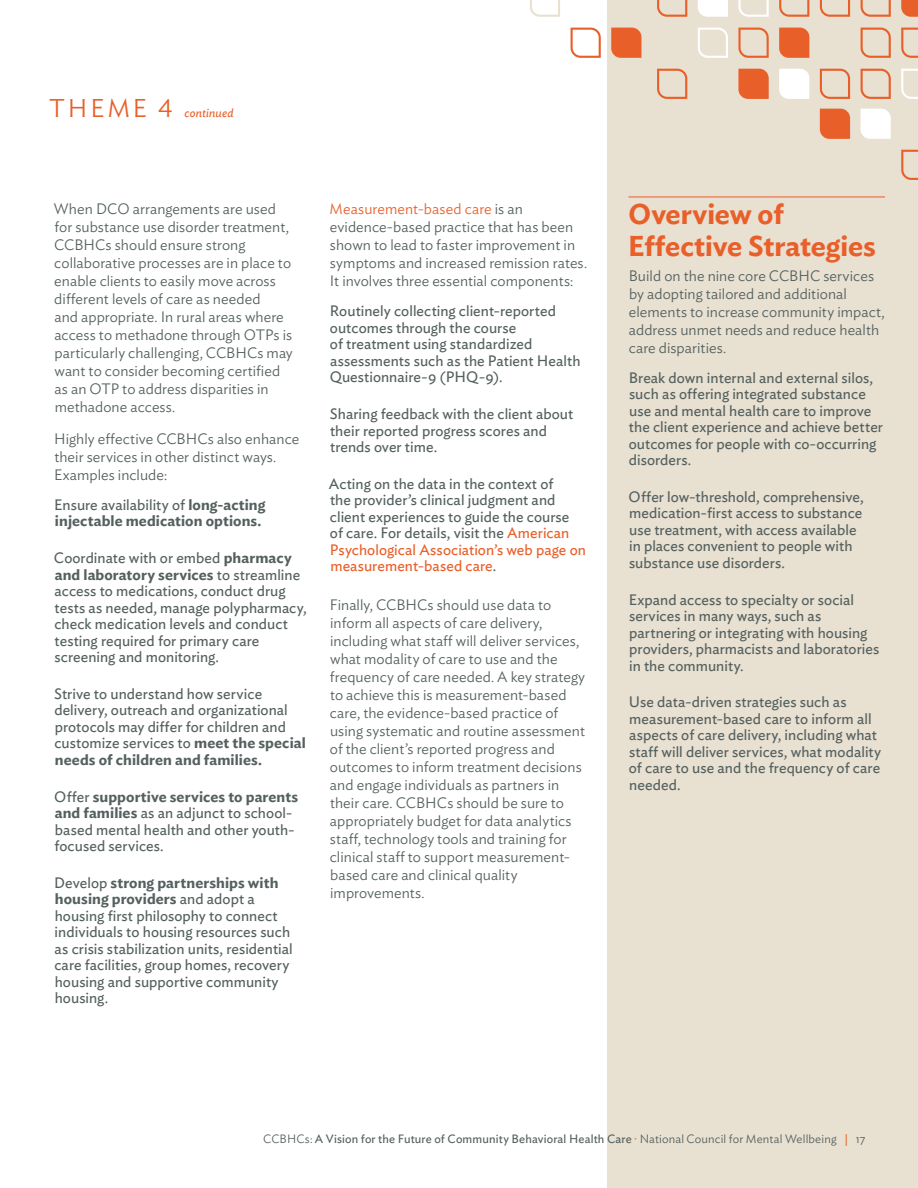
<style>
.page{position:relative;width:918px;height:1188px;background:#fff}
.page>*{position:absolute;margin:0;border:0;box-sizing:border-box;transform-origin:0 0}
.t1{font:600 28.5px/31.5px "Ideal Sans";color:#e95f29}
.t2{font:15px/16.5px "Ideal Sans";letter-spacing:.005em;color:#54605f}
.t3{font:300 15px/18px "Ideal Sans";letter-spacing:.005em;color:#54605f}
.t4{font:600 15px/16.5px "Ideal Sans";letter-spacing:.005em;color:#54605f}
.t5{font:12px "Ideal Sans";letter-spacing:.01em;color:#54605f}
.t6{font:italic 12px "Ideal Sans";letter-spacing:.01em;color:#e95f29}
.s1{font-weight:300;font-style:normal;font-size:25.5px}
.s2{font-weight:400}
.s3{font-weight:600}
.s4{color:#e95f29}
.s5{font-weight:300}
</style>
<div class="page">
<div style="left:608px;top:0;width:310px;height:1188px;background:#e8e0d1"></div>
<svg style="left:657px;top:0;width:30px;height:17px"></svg>
<svg style="left:698px;top:0;width:30px;height:17px"></svg>
<svg style="left:738px;top:0;width:31px;height:17px"></svg>
<svg style="left:779px;top:0;width:30px;height:17px"></svg>
<svg style="left:820px;top:0;width:30px;height:17px"></svg>
<svg style="left:861px;top:0;width:30px;height:17px"></svg>
<svg style="left:901px;top:0;width:17px;height:17px"></svg>
<svg style="left:698px;top:28px;width:30px;height:30px"></svg>
<svg style="left:738px;top:28px;width:31px;height:30px"></svg>
<svg style="left:779px;top:28px;width:30px;height:30px"></svg>
<svg style="left:861px;top:28px;width:30px;height:30px"></svg>
<svg style="left:901px;top:28px;width:17px;height:30px"></svg>
<svg style="left:738px;top:69px;width:31px;height:30px"></svg>
<svg style="left:779px;top:69px;width:30px;height:30px"></svg>
<svg style="left:820px;top:69px;width:30px;height:30px"></svg>
<svg style="left:861px;top:69px;width:30px;height:30px"></svg>
<svg style="left:901px;top:69px;width:17px;height:30px"></svg>
<svg style="left:657px;top:69px;width:30px;height:30px"></svg>
<svg style="left:820px;top:109px;width:30px;height:30px"></svg>
<svg style="left:861px;top:109px;width:30px;height:30px"></svg>
<svg style="left:901px;top:150px;width:17px;height:30px"></svg>
<svg style="left:530px;top:0;width:30px;height:17px"></svg>
<svg style="left:571px;top:28px;width:30px;height:30px"></svg>
<svg style="left:611px;top:28px;width:30px;height:30px"></svg>
<hr style="left:628px;top:197px;width:257px;height:1px;background:#e95f29">
<p class="t6" style="left:49px;top:104px;width:186px"><span class="s1">THEME 4</span> continued</p>
<p class="t3" style="left:54px;top:199px;width:240px">When DCO arrangements are used for substance use disorder treatment, CCBHCs should ensure strong collaborative processes are in place to enable clients to easily move across different levels of care as needed<br>and appropriate. In rural areas where access to methadone through OTPs is particularly challenging, CCBHCs may want to consider becoming certified as an OTP to address disparities in methadone access.</p>
<p class="t3" style="left:54px;top:428px;width:247px">Highly effective CCBHCs also enhance their services in other distinct ways.<br>Examples include:</p>
<p class="t4" style="left:54px;top:495px;width:213px"><span class="s2">Ensure availability of</span> long-acting injectable medication options.</p>
<p class="t2" style="left:54px;top:549px;width:254px">Coordinate with or embed <span class="s3">pharmacy and laboratory services</span> to streamline access to medications, conduct drug tests as needed, manage polypharmacy, check medication levels and conduct testing required for primary care screening and monitoring.</p>
<p class="t2" style="left:54px;top:684px;width:253px">Strive to understand how service delivery, outreach and organizational protocols may differ for children and customize services to <span class="s3">meet the special needs of children and families.</span></p>
<p class="t2" style="left:54px;top:787px;width:246px">Offer <span class="s3">supportive services to parents and families</span> as an adjunct to school&shy;based mental health and other youth&shy;focused services.</p>
<p class="t2" style="left:54px;top:873px;width:240px">Develop <span class="s3">strong partnerships with housing providers</span> and adopt a housing first philosophy to connect individuals to housing resources such as crisis stabilization units, residential care facilities, group homes, recovery housing and supportive community housing.</p>
<p class="t3" style="left:330px;top:199px;width:259px"><span class="s4">Measurement-based care</span> is an evidence-based practice that has been shown to lead to faster improvement in symptoms and increased remission rates.<br>It involves three essential components:</p>
<p class="t2" style="left:330px;top:302px;width:252px">Routinely collecting client-reported outcomes through the course<br>of treatment using standardized assessments such as the Patient Health Questionnaire-9 (PHQ-9).</p>
<p class="t2" style="left:330px;top:405px;width:245px">Sharing feedback with the client about their reported progress scores and trends over time.</p>
<p class="t2" style="left:329px;top:474px;width:259px">Acting on the data in the context of<br>the provider’s clinical judgment and client experiences to guide the course<br>of care. For details, visit the <span class="s4">American Psychological Association’s web page on measurement-based care</span>.</p>
<p class="t3" style="left:330px;top:594px;width:257px">Finally, CCBHCs should use data to inform all aspects of care delivery, including what staff will deliver services, what modality of care to use and the frequency of care needed. A key strategy to achieve this is measurement-based care, the evidence-based practice of using systematic and routine assessment of the client’s reported progress and outcomes to inform treatment decisions and engage individuals as partners in their care. CCBHCs should be sure to appropriately budget for data analytics staff, technology tools and training for clinical staff to support measurement&shy;based care and clinical quality improvements.</p>
<h1 class="t1" style="left:628px;top:196px;width:249px">Overview of<br>Effective Strategies</h1>
<p class="t3" style="left:629px;top:265px;width:257px">Build on the nine core CCBHC services by adopting tailored and additional elements to increase community impact, address unmet needs and reduce health care disparities.</p>
<p class="t2" style="left:629px;top:368px;width:256px">Break down internal and external silos, such as offering integrated substance use and mental health care to improve the client experience and achieve better outcomes for people with co-occurring disorders.</p>
<p class="t2" style="left:629px;top:487px;width:237px">Offer low-threshold, comprehensive, medication-first access to substance use treatment, with access available in places convenient to people with substance use disorders.</p>
<p class="t2" style="left:629px;top:590px;width:252px">Expand access to specialty or social services in many ways, such as partnering or integrating with housing providers, pharmacists and laboratories in the community.</p>
<p class="t2" style="left:629px;top:693px;width:254px">Use data-driven strategies such as measurement-based care to inform all aspects of care delivery, including what staff will deliver services, what modality of care to use and the frequency of care needed.</p>
<p class="t5" style="left:263px;top:1130px;width:604px"><span class="s5">CCBHCs:</span> A Vision for the Future of Community Behavioral Health Care <span class="s4">·</span> <span class="s5">National Council for Mental Wellbeing</span> <span class="s4">|</span> <span class="s5">17</span></p>
</div>
